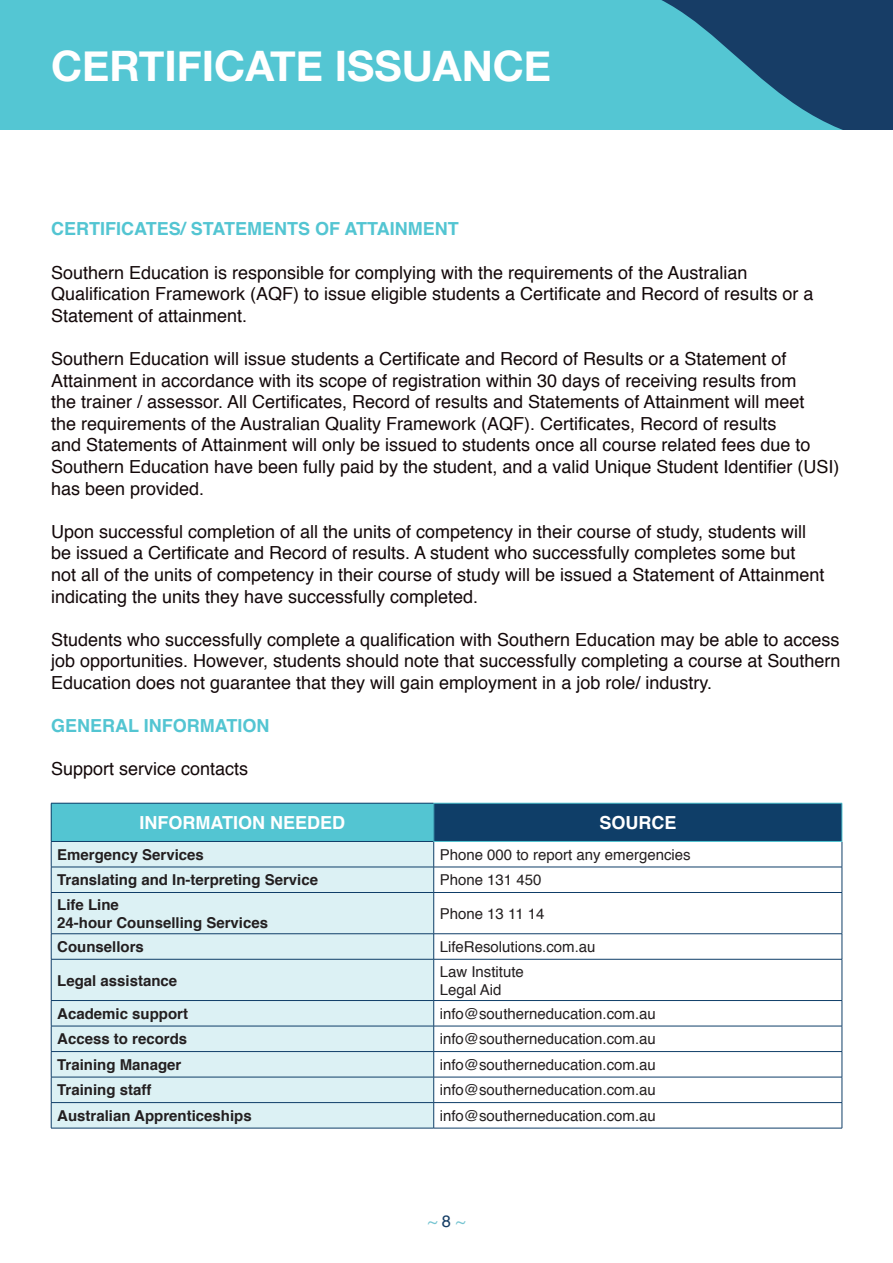
<style>
.page{position:relative;width:893px;height:1263px;background:#fff}
.page>*{position:absolute;margin:0;border:0;box-sizing:border-box;transform-origin:0 0}
.t1{font:700 42px "Helvetica Neue";color:#fff}
.Body{font:18px/21.6px "Helvetica";color:#130809}
.Body-2{font:700 18px "Helvetica";color:#53c5d2}
.t2{font:700 18px "Helvetica";color:#fff}
.t3{font:16.5px "Helvetica";color:#75c4d1}
.t4{font:15px "Helvetica";color:#231f20}
.t5{font:700 15px "Helvetica";color:#231f20}
.s1{color:#153d65}
</style>
<div class="page">
<div style="left:0;top:0;width:893px;height:129px;background:#54c6d3"></div>
<svg style="left:661px;top:0;width:232px;height:129px"></svg>
<div style="left:51px;top:803px;width:383px;height:38px;background:#53c5d2"></div>
<div style="left:434px;top:803px;width:408px;height:38px;background:#0f3e68"></div>
<div style="left:52px;top:842px;width:381px;height:286px;background:#dcf1f4"></div>
<hr style="left:434px;top:867px;width:408px;height:1px;background:#0f3e68">
<svg style="left:842px;top:842px;width:1px;height:50px"></svg>
<hr style="left:434px;top:892px;width:408px;height:1px;background:#0f3e68">
<hr style="left:842px;top:893px;width:1px;height:40px;background:#0f3e68">
<hr style="left:434px;top:933px;width:408px;height:1px;background:#0f3e68">
<svg style="left:842px;top:934px;width:1px;height:25px"></svg>
<hr style="left:434px;top:959px;width:408px;height:1px;background:#0f3e68">
<hr style="left:842px;top:959px;width:1px;height:41px;background:#0f3e68">
<hr style="left:434px;top:1000px;width:408px;height:1px;background:#0f3e68">
<hr style="left:434px;top:1026px;width:408px;height:1px;background:#0f3e68">
<hr style="left:434px;top:1051px;width:408px;height:1px;background:#0f3e68">
<hr style="left:434px;top:1077px;width:408px;height:1px;background:#0f3e68">
<hr style="left:434px;top:1102px;width:408px;height:1px;background:#0f3e68">
<svg style="left:842px;top:1001px;width:1px;height:127px"></svg>
<hr style="left:434px;top:1128px;width:408px;height:1px;background:#0f3e68">
<hr style="left:51px;top:803px;width:1px;height:38px;background:#0f3e68">
<svg style="left:51px;top:842px;width:1px;height:50px"></svg>
<hr style="left:51px;top:893px;width:1px;height:40px;background:#0f3e68">
<svg style="left:51px;top:934px;width:1px;height:25px"></svg>
<hr style="left:51px;top:959px;width:1px;height:41px;background:#0f3e68">
<svg style="left:51px;top:1001px;width:1px;height:127px"></svg>
<hr style="left:51px;top:803px;width:383px;height:1px;background:#0f3e68">
<svg style="left:433px;top:842px;width:1px;height:50px"></svg>
<hr style="left:433px;top:893px;width:1px;height:40px;background:#0f3e68">
<svg style="left:433px;top:934px;width:1px;height:25px"></svg>
<hr style="left:433px;top:959px;width:1px;height:41px;background:#0f3e68">
<svg style="left:433px;top:1001px;width:1px;height:127px"></svg>
<hr style="left:51px;top:841px;width:383px;height:1px;background:#0f3e68">
<hr style="left:51px;top:867px;width:383px;height:1px;background:#0f3e68">
<hr style="left:51px;top:892px;width:383px;height:1px;background:#0f3e68">
<hr style="left:51px;top:933px;width:383px;height:1px;background:#0f3e68">
<hr style="left:51px;top:959px;width:383px;height:1px;background:#0f3e68">
<hr style="left:51px;top:1000px;width:383px;height:1px;background:#0f3e68">
<hr style="left:51px;top:1026px;width:383px;height:1px;background:#0f3e68">
<hr style="left:51px;top:1051px;width:383px;height:1px;background:#0f3e68">
<hr style="left:51px;top:1077px;width:383px;height:1px;background:#0f3e68">
<hr style="left:51px;top:1102px;width:383px;height:1px;background:#0f3e68">
<hr style="left:51px;top:1128px;width:383px;height:1px;background:#0f3e68">
<hr style="left:434px;top:803px;width:408px;height:1px;background:#53c5d2">
<hr style="left:433px;top:803px;width:1px;height:38px;background:#53c5d2">
<hr style="left:842px;top:803px;width:1px;height:38px;background:#53c5d2">
<hr style="left:434px;top:841px;width:408px;height:1px;background:#53c5d2">
<p class="t1" style="left:51px;top:34px;width:502px">CERTIFICATE ISSUANCE</p>
<p class="Body-2" style="left:51px;top:214px;width:409px">CERTIFICATES/ STATEMENTS OF ATTAINMENT</p>
<p class="Body" style="left:51px;top:262px;width:764px">Southern Education is responsible for complying with the requirements of the Australian<br>Qualification Framework (AQF) to issue eligible students a Certificate and Record of results or a<br>Statement of attainment.</p>
<p class="Body" style="left:51px;top:348px;width:790px">Southern Education will issue students a Certificate and Record of Results or a Statement of Attainment in accordance with its scope of registration within 30 days of receiving results from<br>the trainer / assessor. All Certificates, Record of results and Statements of Attainment will meet<br>the requirements of the Australian Quality Framework (AQF). Certificates, Record of results<br>and Statements of Attainment will only be issued to students once all course related fees due to Southern Education have been fully paid by the student, and a valid Unique Student Identifier (USI) has been provided.</p>
<p class="Body" style="left:51px;top:521px;width:775px">Upon successful completion of all the units of competency in their course of study, students will be issued a Certificate and Record of results. A student who successfully completes some but not all of the units of competency in their course of study will be issued a Statement of Attainment indicating the units they have successfully completed.</p>
<p class="Body" style="left:51px;top:629px;width:791px;text-align:justify">Students who successfully complete a qualification with Southern Education may be able to access job opportunities. However, students should note that successfully completing a course at Southern Education does not guarantee that they will gain employment in a job role/ industry.</p>
<p class="Body-2" style="left:51px;top:711px;width:220px">GENERAL INFORMATION</p>
<p class="Body" style="left:51px;top:759px;width:199px">Support service contacts</p>
<p class="t2" style="left:140px;top:808px;width:207px">INFORMATION NEEDED</p>
<p class="t2" style="left:599px;top:808px;width:79px">SOURCE</p>
<p class="t5" style="left:57px;top:842px;width:148px">Emergency Services</p>
<p class="t4" style="left:440px;top:843px;width:252px">Phone 000 to report any emergencies</p>
<p class="t5" style="left:57px;top:868px;width:262px">Translating and In-terpreting Service</p>
<p class="t4" style="left:440px;top:868px;width:103px">Phone 131 450</p>
<p class="t5" style="left:57px;top:892px;width:63px">Life Line</p>
<p class="t5" style="left:57px;top:910px;width:212px">24-hour Counselling Services</p>
<p class="t4" style="left:440px;top:902px;width:106px">Phone 13 11 14</p>
<p class="t5" style="left:57px;top:935px;width:88px">Counsellors</p>
<p class="t4" style="left:440px;top:935px;width:157px">LifeResolutions.com.au</p>
<p class="t5" style="left:57px;top:968px;width:122px">Legal assistance</p>
<p class="t4" style="left:440px;top:960px;width:86px">Law Institute</p>
<p class="t4" style="left:440px;top:978px;width:63px">Legal Aid</p>
<p class="t5" style="left:57px;top:1001px;width:132px">Academic support</p>
<p class="t4" style="left:440px;top:1002px;width:218px">info@southerneducation.com.au</p>
<p class="t5" style="left:57px;top:1027px;width:132px">Access to records</p>
<p class="t4" style="left:440px;top:1027px;width:218px">info@southerneducation.com.au</p>
<p class="t5" style="left:57px;top:1052px;width:126px">Training Manager</p>
<p class="t4" style="left:440px;top:1053px;width:218px">info@southerneducation.com.au</p>
<p class="t5" style="left:57px;top:1078px;width:96px">Training staff</p>
<p class="t4" style="left:440px;top:1078px;width:218px">info@southerneducation.com.au</p>
<p class="t5" style="left:57px;top:1103px;width:196px">Australian Apprenticeships</p>
<p class="t4" style="left:440px;top:1104px;width:218px">info@southerneducation.com.au</p>
<p class="t3" style="left:428px;top:1209px;width:39px">~<span class="s1">8</span>~</p>
</div>
